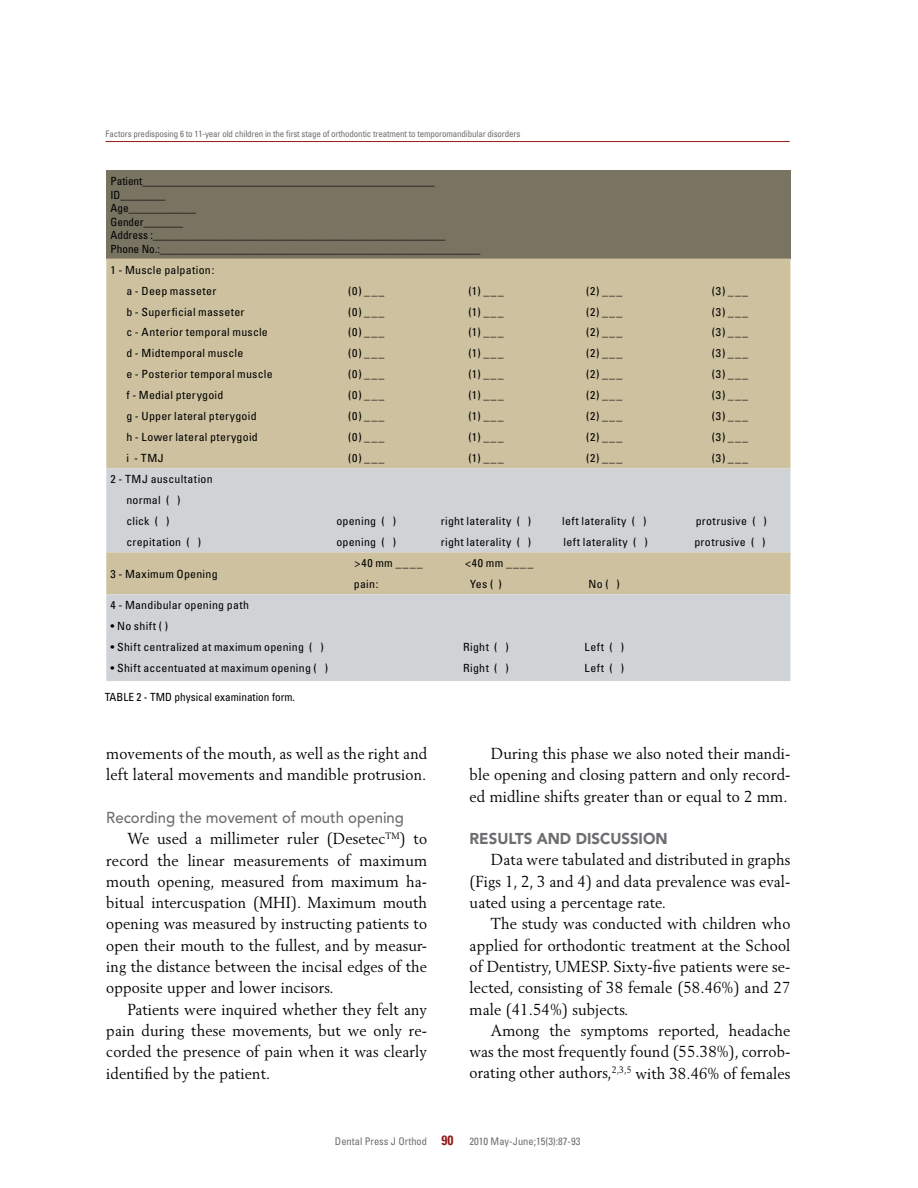
<style>
.page{position:relative;width:918px;height:1188px;background:#fff}
.page>*{position:absolute;margin:0;border:0;box-sizing:border-box;transform-origin:0 0}
.t1{font:15.75px/21.3px "Berling";letter-spacing:.01em;color:#000;text-align:justify;scale:.95 1}
.t2{font:500 15.75px "Avenir";color:#6d6e71;scale:.95 1}
.t3{font:900 15.75px "Avenir LT";color:#6d6e71;scale:.95 1}
.t4{font:condensed 11.25px/21px "Univers";letter-spacing:.02em;color:#000;text-align:right;scale:1.06 1}
.t5{font:condensed 11.25px/13.5px "Univers";color:#000}
.t6{font:condensed 10.5px "Univers";color:#6d6e71}
.t7{font:condensed 9px "Univers";letter-spacing:-.015em;color:#6d6e71}
.s1{font-weight:700;font-size:13.5px;color:#931b1a}
</style>
<div class="page">
<div style="left:106px;top:170px;width:684px;height:89px;background:#797362"></div>
<div style="left:106px;top:259px;width:684px;height:209px;background:#cec19f"></div>
<svg style="left:106px;top:468px;width:684px;height:213px;background:#d0d0cc"></svg>
<hr style="left:106px;top:141px;width:684px;height:1px;background:#931b1a">
<p class="t7" style="left:106px;top:128px;width:416px">Factors predisposing 6 to 11-year old children in the first stage of orthodontic treatment to temporomandibular disorders</p>
<p class="t5" style="left:111px;top:174px;width:372px">Patient____________________________________________________ ID________<br>Age____________<br>Gender_______<br>Address :____________________________________________________<br>Phone No.:_________________________________________________________</p>
<p class="t4" style="left:111px;top:259px;width:101px">1 - Muscle palpation: a - Deep masseter</p>
<p class="t4" style="left:348px;top:280px;width:36px">(0) ___</p>
<p class="t4" style="left:468px;top:280px;width:35px">(1) ___</p>
<p class="t4" style="left:586px;top:280px;width:36px">(2) ___</p>
<p class="t4" style="left:712px;top:280px;width:36px">(3) ___</p>
<p class="t4" style="left:126px;top:301px;width:113px">b - Superficial masseter</p>
<p class="t4" style="left:348px;top:301px;width:36px">(0) ___</p>
<p class="t4" style="left:468px;top:301px;width:35px">(1) ___</p>
<p class="t4" style="left:586px;top:301px;width:36px">(2) ___</p>
<p class="t4" style="left:712px;top:301px;width:36px">(3) ___</p>
<p class="t4" style="left:126px;top:322px;width:135px">c - Anterior temporal muscle</p>
<p class="t4" style="left:348px;top:322px;width:36px">(0) ___</p>
<p class="t4" style="left:468px;top:322px;width:35px">(1) ___</p>
<p class="t4" style="left:586px;top:322px;width:36px">(2) ___</p>
<p class="t4" style="left:712px;top:322px;width:36px">(3) ___</p>
<p class="t4" style="left:126px;top:343px;width:112px">d - Midtemporal muscle</p>
<p class="t4" style="left:348px;top:343px;width:36px">(0) ___</p>
<p class="t4" style="left:468px;top:343px;width:35px">(1) ___</p>
<p class="t4" style="left:586px;top:343px;width:36px">(2) ___</p>
<p class="t4" style="left:712px;top:343px;width:36px">(3) ___</p>
<p class="t4" style="left:126px;top:364px;width:140px">e - Posterior temporal muscle</p>
<p class="t4" style="left:348px;top:364px;width:36px">(0) ___</p>
<p class="t4" style="left:468px;top:364px;width:35px">(1) ___</p>
<p class="t4" style="left:586px;top:364px;width:36px">(2) ___</p>
<p class="t4" style="left:712px;top:364px;width:36px">(3) ___</p>
<p class="t4" style="left:126px;top:385px;width:93px">f - Medial pterygoid</p>
<p class="t4" style="left:348px;top:385px;width:36px">(0) ___</p>
<p class="t4" style="left:468px;top:385px;width:35px">(1) ___</p>
<p class="t4" style="left:586px;top:385px;width:36px">(2) ___</p>
<p class="t4" style="left:712px;top:385px;width:36px">(3) ___</p>
<p class="t4" style="left:126px;top:406px;width:124px">g - Upper lateral pterygoid</p>
<p class="t4" style="left:348px;top:406px;width:36px">(0) ___</p>
<p class="t4" style="left:468px;top:406px;width:35px">(1) ___</p>
<p class="t4" style="left:586px;top:406px;width:36px">(2) ___</p>
<p class="t4" style="left:712px;top:406px;width:36px">(3) ___</p>
<p class="t4" style="left:126px;top:427px;width:126px">h - Lower lateral pterygoid</p>
<p class="t4" style="left:348px;top:427px;width:36px">(0) ___</p>
<p class="t4" style="left:468px;top:427px;width:35px">(1) ___</p>
<p class="t4" style="left:586px;top:427px;width:36px">(2) ___</p>
<p class="t4" style="left:712px;top:427px;width:36px">(3) ___</p>
<p class="t4" style="left:126px;top:448px;width:37px">i - TMJ</p>
<p class="t4" style="left:348px;top:448px;width:36px">(0) ___</p>
<p class="t4" style="left:468px;top:448px;width:35px">(1) ___</p>
<p class="t4" style="left:586px;top:448px;width:36px">(2) ___</p>
<p class="t4" style="left:712px;top:448px;width:36px">(3) ___</p>
<p class="t4" style="left:126px;top:469px;width:83px;text-align:left;text-indent:-16px">2 - TMJ auscultation normal ( )<br>click ( )</p>
<p class="t4" style="left:336px;top:511px;width:58px">opening ( )</p>
<p class="t4" style="left:441px;top:511px;width:87px">right laterality ( )</p>
<p class="t4" style="left:562px;top:511px;width:81px">left laterality ( )</p>
<p class="t4" style="left:696px;top:511px;width:69px">protrusive ( )</p>
<p class="t4" style="left:126px;top:532px;width:72px">crepitation ( )</p>
<p class="t4" style="left:336px;top:532px;width:58px">opening ( )</p>
<p class="t4" style="left:441px;top:532px;width:87px">right laterality ( )</p>
<p class="t4" style="left:564px;top:532px;width:81px">left laterality ( )</p>
<p class="t4" style="left:694px;top:532px;width:69px">protrusive ( )</p>
<p class="t4" style="left:111px;top:563px;width:103px">3 - Maximum Opening</p>
<p class="t4" style="left:355px;top:553px;width:66px">&gt;40 mm ____</p>
<p class="t4" style="left:465px;top:553px;width:66px">&lt;40 mm ____</p>
<p class="t4" style="left:354px;top:574px;width:25px">pain:</p>
<p class="t4" style="left:470px;top:574px;width:32px">Yes ( )</p>
<p class="t4" style="left:589px;top:574px;width:31px">No ( )</p>
<p class="t4" style="left:111px;top:595px;width:132px">4 - Mandibular opening path</p>
<p class="t4" style="left:111px;top:616px;width:56px">• No shift ( )</p>
<p class="t4" style="left:111px;top:637px;width:203px">• Shift centralized at maximum opening ( )</p>
<p class="t4" style="left:463px;top:637px;width:45px">Right ( )</p>
<p class="t4" style="left:585px;top:637px;width:39px">Left ( )</p>
<p class="t4" style="left:111px;top:658px;width:207px">• Shift accentuated at maximum opening ( )</p>
<p class="t4" style="left:463px;top:658px;width:45px">Right ( )</p>
<p class="t4" style="left:585px;top:658px;width:39px">Left ( )</p>
<p class="t5" style="left:105px;top:690px;width:192px">tAble 2 - TMD physical examination form.</p>
<p class="t1" style="left:106px;top:743px;width:339px">movements of the mouth, as well as the right and left lateral movements and mandible protrusion.</p>
<p class="t2" style="left:106px;top:808px;width:315px">Recording the movement of mouth opening</p>
<p class="t1" style="left:106px;top:828px;width:339px;text-indent:21px">We used a millimeter ruler (Desetec<sup>TM</sup>) to record the linear measurements of maximum mouth opening, measured from maximum ha&shy;bitual intercuspation (MHI). Maximum mouth opening was measured by instructing patients to open their mouth to the fullest, and by measur&shy;ing the distance between the incisal edges of the opposite upper and lower incisors.</p>
<p class="t1" style="left:106px;top:998px;width:339px;text-indent:21px">Patients were inquired whether they felt any pain during these movements, but we only re&shy;corded the presence of pain when it was clearly identified by the patient.</p>
<p class="t1" style="left:470px;top:743px;width:339px;text-indent:21px">During this phase we also noted their mandi&shy;ble opening and closing pattern and only record&shy;ed midline shifts greater than or equal to 2 mm.</p>
<p class="t3" style="left:470px;top:829px;width:210px">RESULTS AND DISCUSSION</p>
<p class="t1" style="left:470px;top:849px;width:339px;text-indent:21px">Data were tabulated and distributed in graphs (Figs 1, 2, 3 and 4) and data prevalence was eval&shy;uated using a percentage rate.</p>
<p class="t1" style="left:470px;top:913px;width:339px;text-indent:21px">The study was conducted with children who applied for orthodontic treatment at the School of Dentistry, UMESP. Sixty-five patients were se&shy;lected, consisting of 38 female (58.46%) and 27 male (41.54%) subjects.</p>
<p class="t1" style="left:470px;top:1019px;width:339px;text-indent:21px">Among the symptoms reported, headache was the most frequently found (55.38%), corrob&shy;orating other authors,<sup>2,3,5</sup> with 38.46% of females</p>
<p class="t6" style="left:335px;top:1134px;width:247px">Dental Press J Orthod <span class="s1">90</span> 2010 May-June;15(3):87-93</p>
</div>
